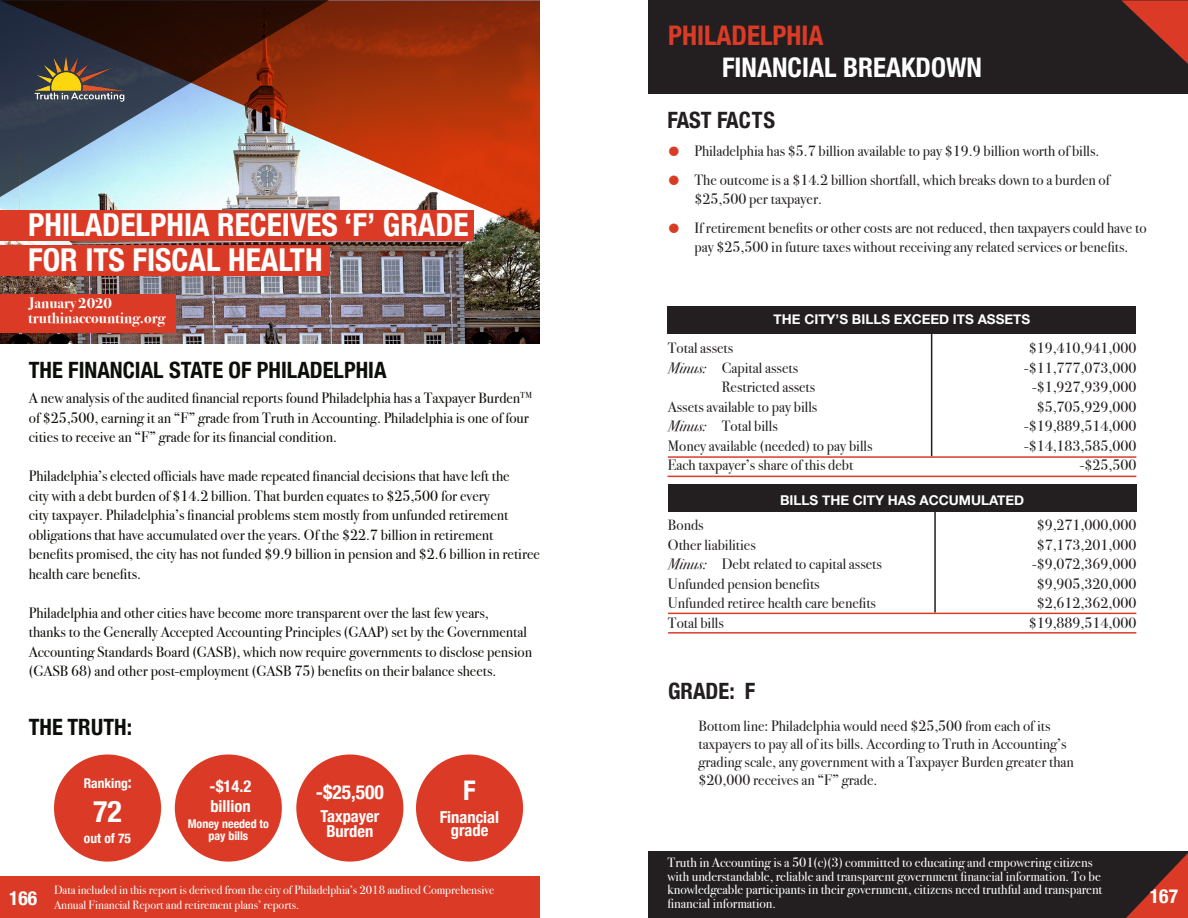
<style>
.page{position:relative;width:1188px;height:918px;background:#fff}
.page>*{position:absolute;margin:0;border:0;box-sizing:border-box;transform-origin:0 0}
.t1{font:700 condensed 31.5px/34.5px "Helvetica Neue";color:#fff}
.t2{font:700 condensed 30px "Helvetica Neue";color:#fff}
.t3{font:700 condensed 27px "Helvetica Neue";color:#fff}
.t4{font:700 condensed 27px "Helvetica Neue";color:#db3b26}
.t5{font:700 condensed 22.5px "Helvetica Neue";color:#0c0e09}
.t6{font:700 condensed 22.5px "Helvetica Neue";color:#231f20}
.t7{font:700 21px "Bodoni Svty Two ITCTT";color:#fff}
.t8{font:700 condensed 19.5px "Helvetica Neue";color:#fff}
.t9{font:700 condensed 16.5px/19.8px "Helvetica Neue";color:#fff}
.t10{font:15px/18px "Bodoni Svty Two ITCTT";color:#231f20}
.t11{font:15px/19.5px "Bodoni Svty Two ITCTT";color:#0c0e09}
.t12{font:700 15px "Bodoni Svty Two ITCTT";color:#fff}
.t13{font:13.5px/13.5px "Bodoni Svty Two ITCTT";color:#fff}
.t14{font:700 13.5px "Helvetica Neue";color:#fff}
.t15{font:700 condensed 13.5px "Helvetica Neue";color:#fff}
.t16{font:12px/14.4px "Bodoni Svty Two ITCTT";color:#fff}
.t17{font:700 condensed 12px/12px "Helvetica Neue";color:#fff;text-align:center}
.s1{font-size:16.5px}
.s2{color:#db3b26}
.s3{font-style:italic}
</style>
<div class="page">
<img style="left:0;top:233px;width:540px;height:111px">
<div style="left:0;top:876px;width:540px;height:42px;background:#db3b26"></div>
<div style="left:648px;top:851px;width:540px;height:67px;background:#231f20"></div>
<svg style="left:1126px;top:853px;width:62px;height:65px"></svg>
<div style="left:0;top:210px;width:473px;height:31px;background:#db3b26"></div>
<div style="left:0;top:294px;width:176px;height:38px;background:#db3b26"></div>
<div style="left:0;top:245px;width:329px;height:30px;background:#db3b26"></div>
<div style="left:648px;top:0;width:540px;height:94px;background:#231f20"></div>
<div style="left:54px;top:754px;width:107px;height:108px;background:#db3b26;border-radius:50%"></div>
<div style="left:175px;top:754px;width:107px;height:108px;background:#db3b26;border-radius:50%"></div>
<div style="left:416px;top:754px;width:107px;height:108px;background:#db3b26;border-radius:50%"></div>
<div style="left:296px;top:754px;width:107px;height:108px;background:#db3b26;border-radius:50%"></div>
<div style="left:668px;top:306px;width:468px;height:28px;background:#231f20"></div>
<div style="left:668px;top:484px;width:468px;height:28px;background:#231f20"></div>
<hr style="left:931px;top:328px;width:1px;height:128px;background:#231f20">
<hr style="left:934px;top:508px;width:2px;height:105px;background:#231f20">
<hr style="left:668px;top:456px;width:468px;height:2px;background:#da3c27">
<hr style="left:668px;top:613px;width:468px;height:1px;background:#da3c27">
<hr style="left:668px;top:476px;width:468px;height:1px;background:#da3c27">
<hr style="left:668px;top:632px;width:468px;height:2px;background:#da3c27">
<svg style="left:0;top:0;width:540px;height:233px;background:#975d4f"></svg>
<svg style="left:1121px;top:0;width:67px;height:64px"></svg>
<img style="left:28px;top:47px;width:103px;height:57px">
<p class="t1" style="left:28px;top:206px;width:442px">PHILADELPHIA RECEIVES ‘F’ GRADE<br>FOR ITS FISCAL HEALTH</p>
<p class="t12" style="left:28px;top:290px;width:85px">January 2020</p>
<p class="t12" style="left:28px;top:305px;width:138px">truthinaccounting.org</p>
<p class="t5" style="left:29px;top:351px;width:359px">THE FINANCIAL STATE OF PHILADELPHIA</p>
<p class="t11" style="left:29px;top:387px;width:505px">A new analysis of the audited financial reports found Philadelphia has a Taxpayer Burden<sup>TM </sup>of $25,500, earning it an “F” grade from Truth in Accounting. Philadelphia is one of four cities to receive an “F” grade for its financial condition.</p>
<p class="t11" style="left:29px;top:465px;width:513px">Philadelphia’s elected officials have made repeated financial decisions that have left the<br>city with a debt burden of $14.2 billion. That burden equates to $25,500 for every<br>city taxpayer. Philadelphia’s financial problems stem mostly from unfunded retirement obligations that have accumulated over the years. Of the $22.7 billion in retirement benefits promised, the city has not funded $9.9 billion in pension and $2.6 billion in retiree health care benefits.</p>
<p class="t11" style="left:29px;top:601px;width:505px">Philadelphia and other cities have become more transparent over the last few years,<br>thanks to the Generally Accepted Accounting Principles (GAAP) set by the Governmental Accounting Standards Board (GASB), which now require governments to disclose pension (GASB 68) and other post-employment (GASB 75) benefits on their balance sheets.</p>
<p class="t5" style="left:29px;top:708px;width:105px">THE TRUTH:</p>
<p class="t15" style="left:84px;top:772px;width:50px">Ranking<span class="s1">:</span></p>
<p class="t2" style="left:93px;top:786px;width:30px">72</p>
<p class="t15" style="left:84px;top:827px;width:49px">out of 75</p>
<p class="t9" style="left:210px;top:775px;width:43px">-$14.2 billion</p>
<p class="t8" style="left:316px;top:776px;width:70px">-$25,500</p>
<p class="t17" style="left:188px;top:817px;width:83px">Money needed to pay bills</p>
<p class="t9" style="left:320px;top:805px;width:60px">Taxpayer</p>
<p class="t9" style="left:326px;top:820px;width:49px">Burden</p>
<p class="t3" style="left:463px;top:768px;width:14px">F</p>
<p class="t9" style="left:440px;top:809px;width:61px;line-height:13.5px;text-align:center">Financial grade</p>
<p class="t4" style="left:668px;top:13px;width:157px">PHILADELPHIA</p>
<p class="t3" style="left:722px;top:45px;width:261px">FINANCIAL BREAKDOWN</p>
<p class="t6" style="left:668px;top:101px;width:109px">FAST FACTS</p>
<p class="t10" style="left:668px;top:141px;width:433px"><span class="s2">●</span> Philadelphia has $5.7 billion available to pay $19.9 billion worth of bills.</p>
<p class="t10" style="left:695px;top:168px;width:417px;line-height:19.5px;text-indent:-27px"><span class="s2">●</span> The outcome is a $14.2 billion shortfall, which breaks down to a burden of $25,500 per taxpayer.</p>
<p class="t10" style="left:668px;top:216px;width:481px;line-height:19.5px;text-align:center"><span class="s2">●</span> If retirement benefits or other costs are not reduced, then taxpayers could have to pay $25,500 in future taxes without receiving any related services or benefits.</p>
<p class="t14" style="left:774px;top:308px;width:258px">THE CITY’S BILLS EXCEED ITS ASSETS</p>
<p class="t10" style="left:668px;top:337px;width:67px">Total assets</p>
<p class="t10" style="left:668px;top:357px;width:132px"><span class="s3">Minus:</span> Capital assets</p>
<p class="t10" style="left:722px;top:376px;width:95px">Restricted assets</p>
<p class="t10" style="left:668px;top:396px;width:151px">Assets available to pay bills</p>
<p class="t10" style="left:668px;top:415px;width:111px"><span class="s3">Minus:</span> Total bills</p>
<p class="t10" style="left:668px;top:435px;width:206px">Money available (needed) to pay bills</p>
<p class="t10" style="left:668px;top:454px;width:187px">Each taxpayer’s share of this debt</p>
<p class="t10" style="left:1029px;top:337px;width:109px">$19,410,941,000</p>
<p class="t10" style="left:1024px;top:357px;width:114px">-$11,777,073,000</p>
<p class="t10" style="left:1032px;top:376px;width:106px">-$1,927,939,000</p>
<p class="t10" style="left:1037px;top:396px;width:101px">$5,705,929,000</p>
<p class="t10" style="left:1024px;top:415px;width:114px">-$19,889,514,000</p>
<p class="t10" style="left:1024px;top:435px;width:114px">-$14,183,585,000</p>
<p class="t10" style="left:1080px;top:454px;width:58px">-$25,500</p>
<p class="t7" style="left:715px;top:483px;width:360px">BILLS THE STATE HAS ACCUMULATED</p>
<p class="t14" style="left:780px;top:489px;width:246px">BILLS THE CITY HAS ACCUMULATED</p>
<p class="t10" style="left:668px;top:515px;width:37px">Bonds</p>
<p class="t10" style="left:668px;top:534px;width:89px">Other liabilities</p>
<p class="t10" style="left:668px;top:554px;width:216px"><span class="s3">Minus:</span> Debt related to capital assets</p>
<p class="t10" style="left:668px;top:573px;width:153px">Unfunded pension benefits</p>
<p class="t10" style="left:668px;top:593px;width:210px">Unfunded retiree health care benefits</p>
<p class="t10" style="left:668px;top:612px;width:57px">Total bills</p>
<p class="t6" style="left:668px;top:673px;width:89px">GRADE: F</p>
<p class="t10" style="left:1037px;top:515px;width:101px">$9,271,000,000</p>
<p class="t10" style="left:1037px;top:534px;width:101px">$7,173,201,000</p>
<p class="t10" style="left:1032px;top:554px;width:106px">-$9,072,369,000</p>
<p class="t10" style="left:1037px;top:573px;width:101px">$9,905,320,000</p>
<p class="t10" style="left:1037px;top:593px;width:101px">$2,612,362,000</p>
<p class="t10" style="left:1029px;top:612px;width:109px">$19,889,514,000</p>
<p class="t10" style="left:699px;top:715px;width:377px">Bottom line: Philadelphia would need $25,500 from each of its taxpayers to pay all of its bills. According to Truth in Accounting’s grading scale, any government with a Taxpayer Burden greater than $20,000 receives an “F” grade.</p>
<p class="t13" style="left:668px;top:855px;width:436px">Truth in Accounting is a 501(c)(3) committed to educating and empowering citizens with understandable, reliable and transparent government financial information. To be knowledgeable participants in their government, citizens need truthful and transparent financial information.</p>
<p class="t16" style="left:54px;top:882px;width:442px">Data included in this report is derived from the city of Philadelphia’s 2018 audited Comprehensive<br>Annual Financial Report and retirement plans’ reports.</p>
<h3 class="t8" style="left:9px;top:882px;width:30px">166</h3>
<h3 class="t8" style="left:1150px;top:880px;width:30px">167</h3>
</div>
